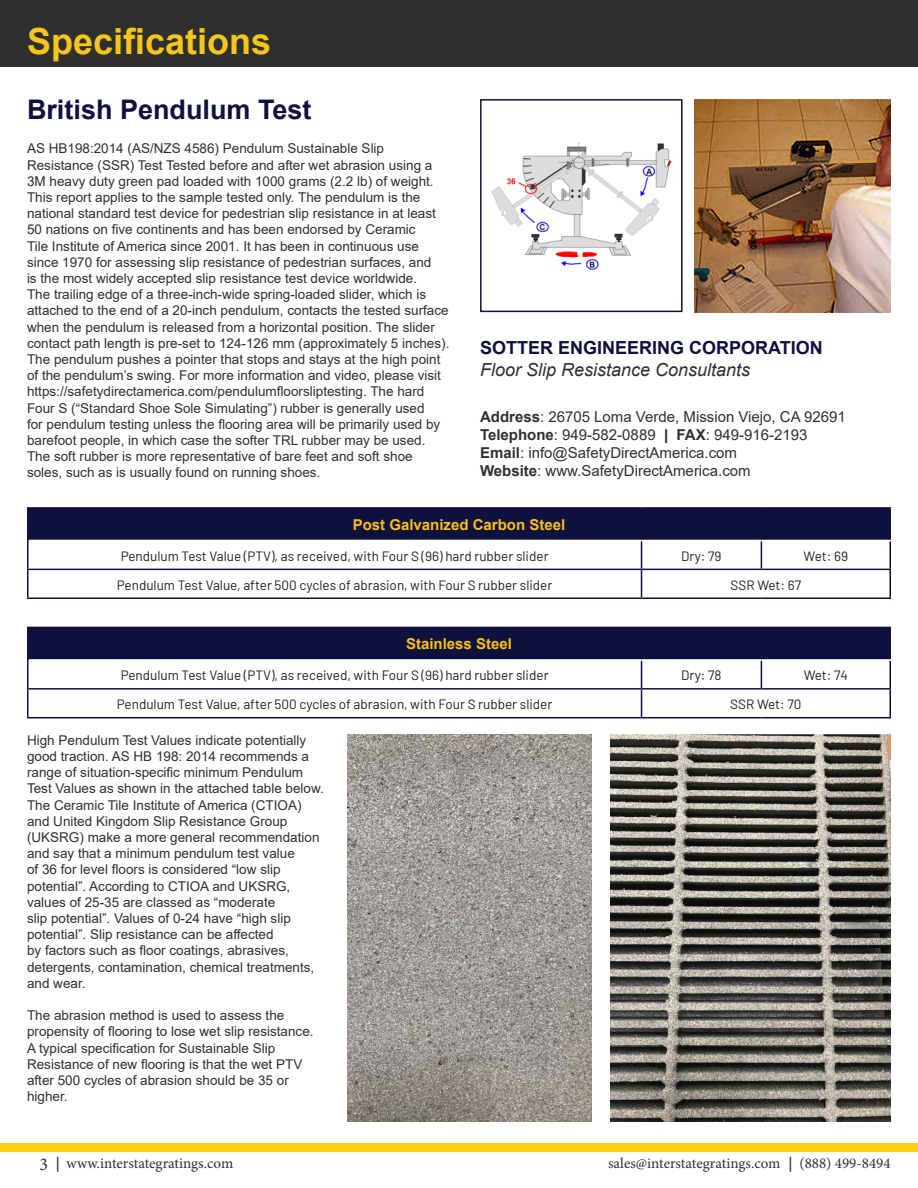
<style>
.page{position:relative;width:918px;height:1188px;background:#fff}
.page>*{position:absolute;margin:0;border:0;box-sizing:border-box;transform-origin:0 0}
.t1{font:700 36px "Arial";color:#f6c61c}
.t2{font:700 27px "Arial";color:#0e113c}
.t3{font:italic 18px "Arial";color:#2f312e}
.t4{font:700 18px "Arial";color:#0e113c}
.t5{font:15px "Arial";color:#2f312e}
.t6{font:15px "Minion Pro";color:#2f302e}
._8_gptham_medium_white{font:700 15px "Arial";color:#fdc014}
.t7{font:13.5px/16.2px "Arial";color:#2f302e}
.gotham_6{font:13.5px "Barlow";color:#231f20}
.s1{font-weight:700}
.s2{font-weight:900}
.s3{font-size:18px}
</style>
<div class="page">
<div style="left:0;top:0;width:918px;height:68px;background:#2f302e"></div>
<div style="left:0;top:1144px;width:918px;height:8px;background:#facf10"></div>
<img style="left:694px;top:99px;width:197px;height:213px">
<img style="left:491px;top:143px;width:180px;height:126px">
<div style="left:480px;top:99px;width:203px;height:213px;border:2px solid #0e113c"></div>
<div style="left:28px;top:508px;width:862px;height:32px;background:#0e113c"></div>
<hr style="left:27px;top:569px;width:615px;height:1px;background:#0e113c">
<hr style="left:642px;top:569px;width:119px;height:1px;background:#0e113c">
<hr style="left:761px;top:569px;width:130px;height:1px;background:#0e113c">
<hr style="left:27px;top:597px;width:615px;height:2px;background:#0e113c">
<hr style="left:642px;top:597px;width:119px;height:2px;background:#0e113c">
<hr style="left:761px;top:597px;width:130px;height:2px;background:#0e113c">
<svg style="left:761px;top:541px;width:1px;height:28px"></svg>
<svg style="left:641px;top:541px;width:1px;height:56px"></svg>
<svg style="left:890px;top:541px;width:1px;height:56px"></svg>
<hr style="left:27px;top:507px;width:615px;height:2px;background:#0e113c">
<hr style="left:27px;top:509px;width:1px;height:31px;background:#0e113c">
<hr style="left:642px;top:507px;width:119px;height:2px;background:#0e113c">
<hr style="left:761px;top:507px;width:130px;height:2px;background:#0e113c">
<svg style="left:27px;top:540px;width:1px;height:57px"></svg>
<hr style="left:890px;top:509px;width:1px;height:31px;background:#0e113c">
<div style="left:28px;top:627px;width:862px;height:33px;background:#0e113c"></div>
<hr style="left:27px;top:688px;width:615px;height:2px;background:#0e113c">
<hr style="left:642px;top:688px;width:119px;height:2px;background:#0e113c">
<hr style="left:761px;top:688px;width:130px;height:2px;background:#0e113c">
<hr style="left:27px;top:717px;width:615px;height:1px;background:#0e113c">
<hr style="left:642px;top:717px;width:119px;height:1px;background:#0e113c">
<hr style="left:761px;top:717px;width:130px;height:1px;background:#0e113c">
<svg style="left:761px;top:661px;width:1px;height:27px"></svg>
<svg style="left:641px;top:661px;width:1px;height:56px"></svg>
<svg style="left:890px;top:661px;width:1px;height:56px"></svg>
<hr style="left:28px;top:659px;width:614px;height:2px;background:#fff">
<hr style="left:642px;top:659px;width:119px;height:2px;background:#fff">
<hr style="left:27px;top:627px;width:615px;height:1px;background:#0e113c">
<hr style="left:27px;top:628px;width:1px;height:32px;background:#0e113c">
<hr style="left:761px;top:627px;width:130px;height:1px;background:#0e113c">
<svg style="left:27px;top:660px;width:1px;height:57px"></svg>
<hr style="left:761px;top:659px;width:130px;height:2px;background:#fff">
<hr style="left:890px;top:628px;width:1px;height:31px;background:#0e113c">
<img style="left:348px;top:735px;width:243px;height:386px">
<img style="left:610px;top:735px;width:281px;height:386px">
<p class="t1" style="left:27px;top:16px;width:246px">Specifications</p>
<p class="t2" style="left:27px;top:90px;width:286px">British Pendulum Test</p>
<p class="t7" style="left:27px;top:141px;width:424px">AS HB198:2014 (AS/NZS 4586) Pendulum Sustainable Slip Resistance (SSR) Test Tested before and after wet abrasion using a 3M heavy duty green pad loaded with 1000 grams (2.2 lb) of weight.<br>This report applies to the sample tested only. The pendulum is the national standard test device for pedestrian slip resistance in at least 50 nations on five continents and has been endorsed by Ceramic<br>Tile Institute of America since 2001. It has been in continuous use since 1970 for assessing slip resistance of pedestrian surfaces, and<br>is the most widely accepted slip resistance test device worldwide.<br>The trailing edge of a three-inch-wide spring-loaded slider, which is attached to the end of a 20-inch pendulum, contacts the tested surface when the pendulum is released from a horizontal position. The slider contact path length is pre-set to 124-126 mm (approximately 5 inches).<br>The pendulum pushes a pointer that stops and stays at the high point of the pendulum’s swing. For more information and video, please visit https://safetydirectamerica.com/pendulumfloorsliptesting. The hard Four S (“Standard Shoe Sole Simulating”) rubber is generally used<br>for pendulum testing unless the flooring area will be primarily used by barefoot people, in which case the softer TRL rubber may be used.<br>The soft rubber is more representative of bare feet and soft shoe soles, such as is usually found on running shoes.</p>
<p class="t4" style="left:480px;top:335px;width:344px">SOTTER ENGINEERING CORPORATION</p>
<p class="t3" style="left:480px;top:358px;width:272px">Floor Slip Resistance Consultants</p>
<p class="t5" style="left:480px;top:407px;width:367px"><span class="s1">Address</span>: 26705 Loma Verde, Mission Viejo, CA 92691</p>
<p class="t5" style="left:480px;top:425px;width:329px"><span class="s1">Telephone</span>: 949-582-0889 <span class="s2">|</span> <span class="s1">FAX</span>: 949-916-2193</p>
<p class="t5" style="left:480px;top:443px;width:258px"><span class="s1">Email</span>: info@SafetyDirectAmerica.com</p>
<p class="t5" style="left:480px;top:461px;width:272px"><span class="s1">Website</span>: www.SafetyDirectAmerica.com</p>
<p class="_8_gptham_medium_white" style="left:353px;top:514px;width:214px">Post Galvanized Carbon Steel</p>
<p class="gotham_6" style="left:121px;top:546px;width:429px">Pendulum Test Value (PTV), as received, with Four S (96) hard rubber slider</p>
<p class="gotham_6" style="left:681px;top:546px;width:42px">Dry: 79</p>
<p class="gotham_6" style="left:804px;top:546px;width:46px">Wet: 69</p>
<p class="gotham_6" style="left:117px;top:575px;width:437px">Pendulum Test Value, after 500 cycles of abrasion, with Four S rubber slider</p>
<p class="gotham_6" style="left:731px;top:575px;width:72px">SSR Wet: 67</p>
<p class="_8_gptham_medium_white" style="left:406px;top:633px;width:107px">Stainless Steel</p>
<p class="gotham_6" style="left:121px;top:666px;width:429px">Pendulum Test Value (PTV), as received, with Four S (96) hard rubber slider</p>
<p class="gotham_6" style="left:681px;top:666px;width:42px">Dry: 78</p>
<p class="gotham_6" style="left:804px;top:666px;width:46px">Wet: 74</p>
<p class="gotham_6" style="left:117px;top:694px;width:437px">Pendulum Test Value, after 500 cycles of abrasion, with Four S rubber slider</p>
<p class="gotham_6" style="left:730px;top:694px;width:73px">SSR Wet: 70</p>
<p class="t7" style="left:27px;top:732px;width:298px">High Pendulum Test Values indicate potentially good traction. AS HB 198: 2014 recommends a range of situation-specific minimum Pendulum Test Values as shown in the attached table below.<br>The Ceramic Tile Institute of America (CTIOA) and United Kingdom Slip Resistance Group (UKSRG) make a more general recommendation and say that a minimum pendulum test value<br>of 36 for level floors is considered “low slip potential”. According to CTIOA and UKSRG, values of 25-35 are classed as “moderate<br>slip potential”. Values of 0-24 have “high slip potential”. Slip resistance can be affected<br>by factors such as floor coatings, abrasives, detergents, contamination, chemical treatments, and wear.</p>
<p class="t7" style="left:27px;top:1007px;width:288px">The abrasion method is used to assess the propensity of flooring to lose wet slip resistance.<br>A typical specification for Sustainable Slip Resistance of new flooring is that the wet PTV after 500 cycles of abrasion should be 35 or higher.</p>
<p class="t6" style="left:40px;top:1153px;width:195px"><span class="s3">3</span> <span class="s1">|</span> www.interstategratings.com</p>
<p class="t6" style="left:608px;top:1153px;width:284px">sales@interstategratings.com <span class="s1">|</span> (888) 499-8494</p>
</div>
